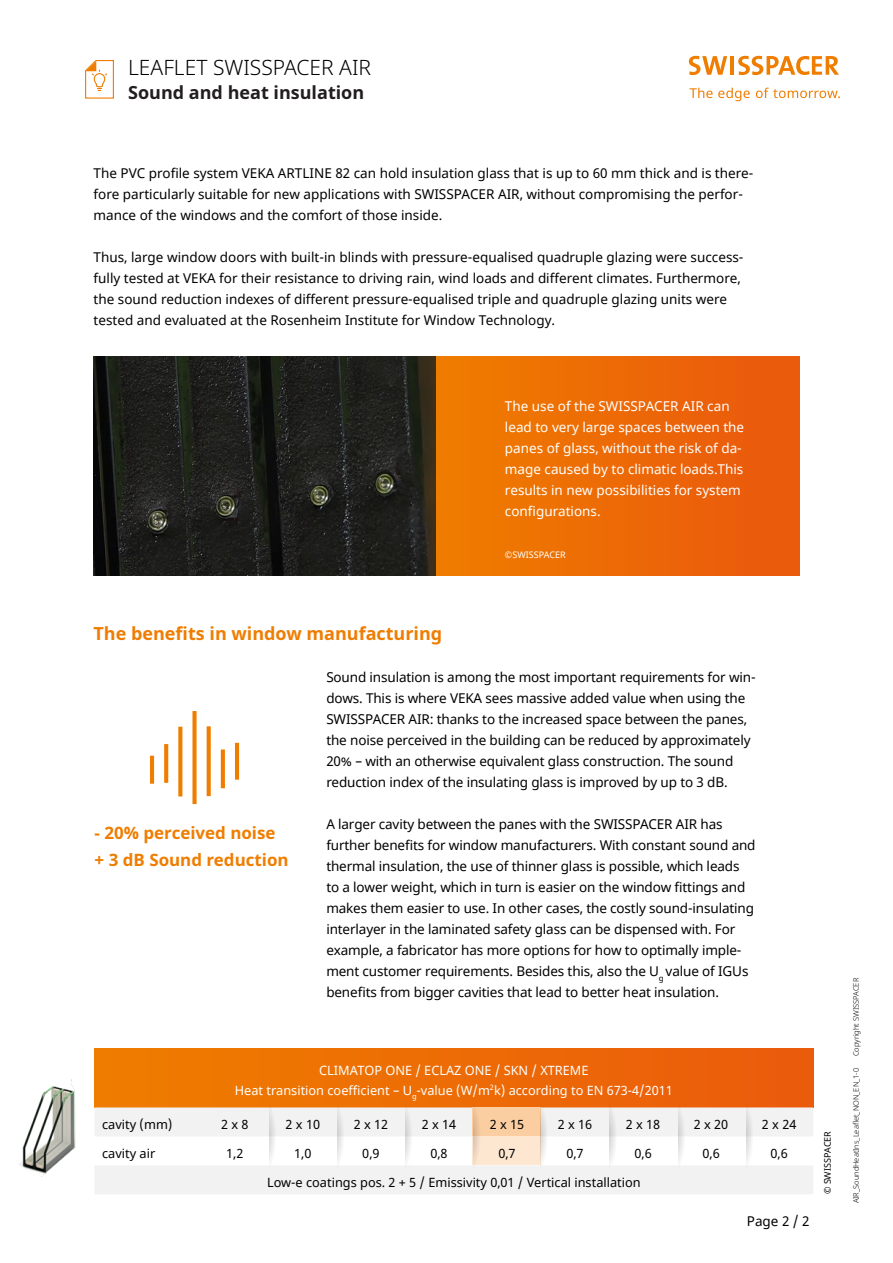
<style>
.page{position:relative;width:893px;height:1263px;background:#fff}
.page>*{position:absolute;margin:0;border:0;box-sizing:border-box;transform-origin:0 0}
.t1{font:300 21px "Noto Sans";color:#000}
.t2{font:700 18px "Noto Sans";color:#ef7d00}
.t3{font:700 18px "Noto Sans";color:#221e1f}
.t4{font:700 16.95px/26.4px "Noto Sans";color:#ef7d00}
.t5{font:13.5px/21px "Noto Sans";letter-spacing:-.01em;color:#000}
.t6{font:13.5px/21px "Noto Sans";color:#fff}
.t7{font:12.75px "Noto Sans";color:#000}
.t8{font:12.75px/19.5px "Noto Sans";color:#fff;text-align:center}
.t9{font:9px "Noto Sans";color:#fff}
.t10{font:9px "Noto Sans";color:#000}
.t11{font:300 7.5px "Noto Sans";color:#000}
</style>
<div class="page">
<div style="left:436px;top:357px;width:363px;height:218px;background:linear-gradient(to right,#ef7d00,#ea570d)"></div>
<svg style="left:689px;top:56px;width:38px;height:19px"></svg>
<hr style="left:730px;top:56px;width:4px;height:19px;background:#ef7d00">
<svg style="left:738px;top:56px;width:101px;height:19px"></svg>
<svg style="left:689px;top:88px;width:61px;height:13px"></svg>
<svg style="left:756px;top:88px;width:84px;height:10px"></svg>
<img style="left:94px;top:357px;width:342px;height:218px">
<svg style="left:85px;top:60px;width:29px;height:39px"></svg>
<img style="left:19px;top:1079px;width:57px;height:98px">
<div style="left:95px;top:1049px;width:718px;height:58px;background:linear-gradient(to right,#ef7d00,#ea5b0c)"></div>
<svg style="left:95px;top:1107px;width:718px;height:87px;fill:#f2f2f2"></svg>
<div style="left:473px;top:1107px;width:68px;height:29px;background:#fbcea2"></div>
<div style="left:473px;top:1136px;width:68px;height:29px;background:#fee7d1"></div>
<svg style="left:269px;top:1100px;width:22px;height:72px;fill:#f2f2f2"></svg>
<svg style="left:337px;top:1100px;width:22px;height:72px;fill:#f2f2f2"></svg>
<svg style="left:405px;top:1100px;width:22px;height:72px;fill:#f2f2f2"></svg>
<svg style="left:473px;top:1100px;width:23px;height:72px"></svg>
<svg style="left:541px;top:1100px;width:22px;height:72px;fill:#f2f2f2"></svg>
<svg style="left:610px;top:1100px;width:22px;height:72px;fill:#f2f2f2"></svg>
<svg style="left:678px;top:1100px;width:22px;height:72px;fill:#f2f2f2"></svg>
<svg style="left:746px;top:1100px;width:22px;height:72px;fill:#f2f2f2"></svg>
<svg style="left:164px;top:744px;width:4px;height:39px"></svg>
<hr style="left:150px;top:756px;width:4px;height:28px;background:#ef7d00">
<svg style="left:207px;top:726px;width:4px;height:70px"></svg>
<svg style="left:178px;top:727px;width:4px;height:69px"></svg>
<svg style="left:221px;top:749px;width:4px;height:39px"></svg>
<hr style="left:235px;top:743px;width:4px;height:37px;background:#ef7d00">
<div style="left:192px;top:711px;width:5px;height:93px;background:#ef7d00"></div>
<h1 class="t1" style="left:128px;top:53px;width:244px">LEAFLET SWISSPACER AIR</h1>
<h2 class="t3" style="left:128px;top:79px;width:238px">Sound and heat insulation</h2>
<p class="t5" style="left:94px;top:163px;width:661px">The PVC profile system VEKA ARTLINE 82 can hold insulation glass that is up to 60 mm thick and is there&shy;fore particularly suitable for new applications with SWISSPACER AIR, without compromising the perfor&shy;mance of the windows and the comfort of those inside.</p>
<p class="t5" style="left:94px;top:247px;width:651px">Thus, large window doors with built-in blinds with pressure-equalised quadruple glazing were success&shy;fully tested at VEKA for their resistance to driving rain, wind loads and different climates. Furthermore, the sound reduction indexes of different pressure-equalised triple and quadruple glazing units were tested and evaluated at the Rosenheim Institute for Window Technology.</p>
<p class="t6" style="left:505px;top:396px;width:241px">The use of the SWISSPACER AIR can lead to very large spaces between the panes of glass, without the risk of da&shy;mage caused by to climatic loads.This results in new possibilities for system configurations.</p>
<p class="t9" style="left:505px;top:548px;width:62px">©SWISSPACER</p>
<h2 class="t2" style="left:94px;top:621px;width:350px">The benefits in window manufacturing</h2>
<p class="t5" style="left:326px;top:667px;width:431px">Sound insulation is among the most important requirements for win&shy;dows. This is where VEKA sees massive added value when using the SWISSPACER AIR: thanks to the increased space between the panes, the noise perceived in the building can be reduced by approximately 20% – with an otherwise equivalent glass construction. The sound reduction index of the insulating glass is improved by up to 3 dB.</p>
<p class="t5" style="left:326px;top:814px;width:431px">A larger cavity between the panes with the SWISSPACER AIR has further benefits for window manufacturers. With constant sound and thermal insulation, the use of thinner glass is possible, which leads to a lower weight, which in turn is easier on the window fittings and makes them easier to use. In other cases, the costly sound-insulating interlayer in the laminated safety glass can be dispensed with. For example, a fabricator has more options for how to optimally imple&shy;ment customer requirements. Besides this, also the U<sub>g</sub> value of IGUs benefits from bigger cavities that lead to better heat insulation.</p>
<p class="t4" style="left:95px;top:820px;width:196px">- 20% perceived noise + 3 dB Sound reduction</p>
<p class="t8" style="left:235px;top:1061px;width:439px">CLIMATOP ONE / ECLAZ ONE / SKN / XTREME<br>Heat transition coefficient – U<sub>g</sub>-value (W/m<sup>2</sup>k) according to EN 673-4/2011</p>
<p class="t7" style="left:102px;top:1115px;width:72px">cavity (mm)</p>
<p class="t7" style="left:221px;top:1115px;width:29px">2 x 8</p>
<p class="t7" style="left:286px;top:1115px;width:36px">2 x 10</p>
<p class="t7" style="left:354px;top:1115px;width:36px">2 x 12</p>
<p class="t7" style="left:422px;top:1115px;width:36px">2 x 14</p>
<p class="t7" style="left:490px;top:1115px;width:36px">2 x 15</p>
<p class="t7" style="left:558px;top:1115px;width:36px">2 x 16</p>
<p class="t7" style="left:626px;top:1115px;width:36px">2 x 18</p>
<p class="t7" style="left:694px;top:1115px;width:36px">2 x 20</p>
<p class="t7" style="left:762px;top:1115px;width:36px">2 x 24</p>
<p class="t7" style="left:102px;top:1144px;width:55px">cavity air</p>
<p class="t7" style="left:226px;top:1144px;width:19px">1,2</p>
<p class="t7" style="left:294px;top:1144px;width:19px">1,0</p>
<p class="t7" style="left:362px;top:1144px;width:19px">0,9</p>
<p class="t7" style="left:430px;top:1144px;width:19px">0,8</p>
<p class="t7" style="left:498px;top:1144px;width:19px">0,7</p>
<p class="t7" style="left:566px;top:1144px;width:19px">0,7</p>
<p class="t7" style="left:634px;top:1144px;width:19px">0,6</p>
<p class="t7" style="left:702px;top:1144px;width:19px">0,6</p>
<p class="t7" style="left:770px;top:1144px;width:19px">0,6</p>
<p class="t7" style="left:267px;top:1173px;width:375px">Low-e coatings pos. 2 + 5 / Emissivity 0,01 / Vertical installation</p>
<p class="t5" style="left:747px;top:1211px;width:64px">Page 2 / 2</p>
<p class="t10" style="left:821px;top:1194px;width:65px;rotate:-90deg">© SWISSPACER</p>
<p class="t11" style="left:851px;top:1056px;width:80px;rotate:-90deg">Copyright SWISSPACER</p>
<p class="t11" style="left:851px;top:1203px;width:137px;rotate:-90deg">AIR_SoundHeatIns_Leaflet_NON_EN_1-0</p>
</div>
